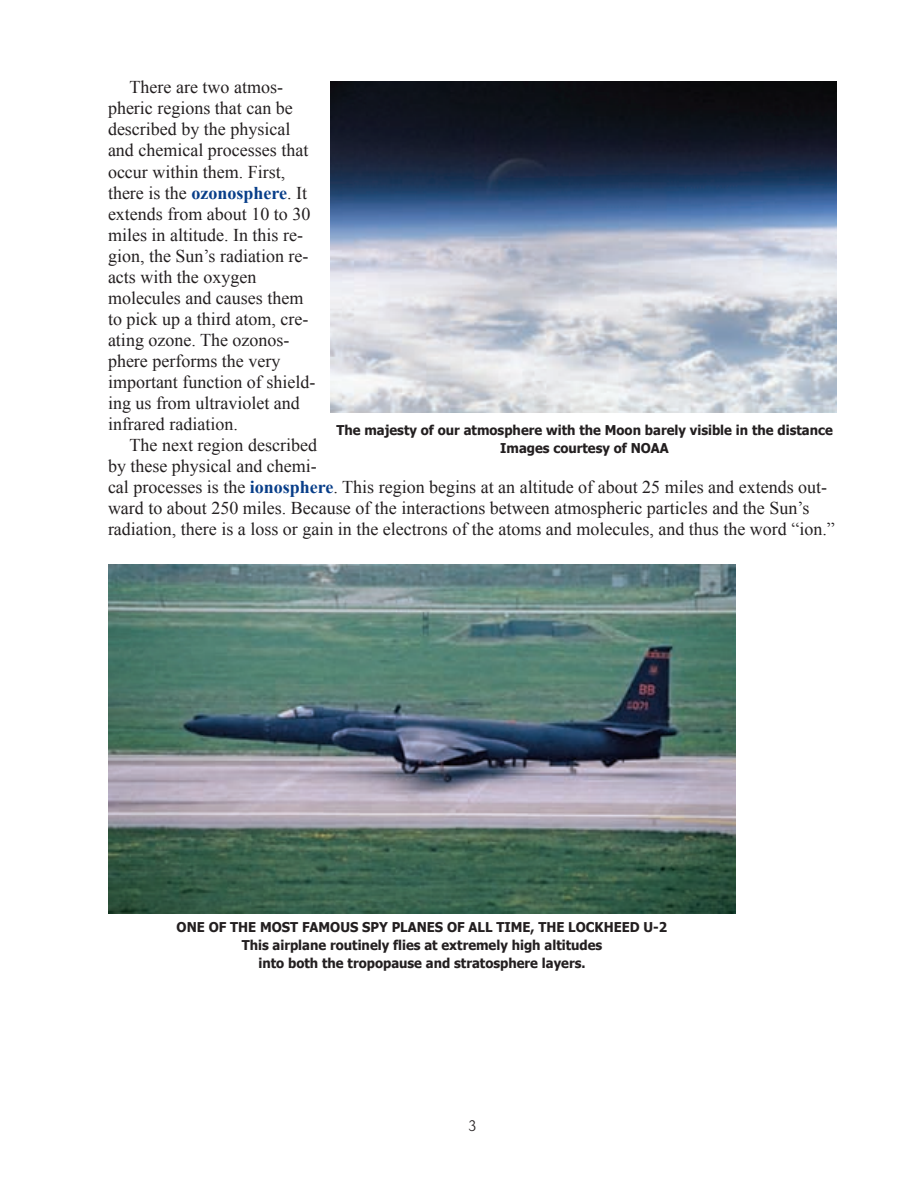
<style>
.page{position:relative;width:918px;height:1188px;background:#fff}
.page>*{position:absolute;margin:0;border:0;box-sizing:border-box;transform-origin:0 0}
.t1{font:18px/21px "Times New Roman";color:#231f20}
.t2{font:15px "Weidemann";color:#231f20}
.t3{font:700 13.5px/18px "Tahoma";color:#231f20;text-align:center}
.s1{font-weight:700;color:#083e89}
</style>
<div class="page">
<img style="left:108px;top:565px;width:628px;height:348px">
<img style="left:331px;top:81px;width:506px;height:332px">
<p class="t1" style="left:108px;top:77px;width:209px;text-indent:22px">There are two atmos&shy;pheric regions that can be described by the physical and chemical processes that occur within them. First, there is the <span class="s1">ozonosphere</span>. It extends from about 10 to 30 miles in altitude. In this re&shy;gion, the Sun’s radiation re&shy;acts with the oxygen molecules and causes them to pick up a third atom, cre&shy;ating ozone. The ozonos&shy;phere performs the very important function of shield&shy;ing us from ultraviolet and infrared radiation.</p>
<p class="t1" style="left:108px;top:434px;width:728px;text-indent:22px">The next region described<br>by these physical and chemi-<br>cal processes is the <span class="s1">ionosphere</span>. This region begins at an altitude of about 25 miles and extends out&shy;ward to about 250 miles. Because of the interactions between atmospheric particles and the Sun’s radiation, there is a loss or gain in the electrons of the atoms and molecules, and thus the word “ion.”</p>
<p class="t3" style="left:336px;top:421px;width:498px">The majesty of our atmosphere with the Moon barely visible in the distance<br>Images courtesy of NOAA</p>
<p class="t3" style="left:177px;top:918px;width:492px">ONE OF THE MOST FAMOUS SPY PLANES OF ALL TIME, THE LOCKHEED U-2<br>This airplane routinely flies at extremely high altitudes<br>into both the tropopause and stratosphere layers.</p>
<p class="t2" style="left:469px;top:1121px;width:9px">3</p>
</div>
